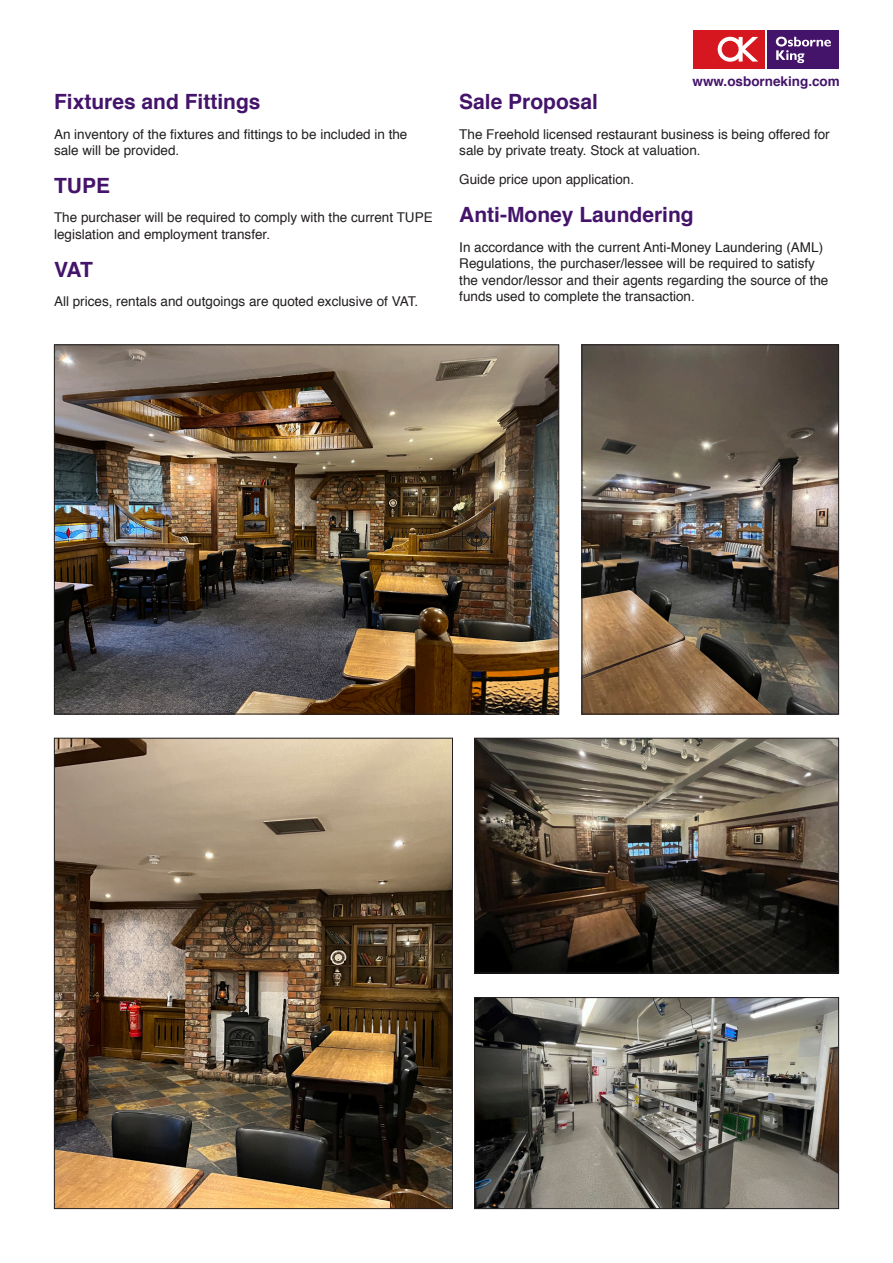
<style>
.page{position:relative;width:893px;height:1263px;background:#fff}
.page>*{position:absolute;margin:0;border:0;box-sizing:border-box;transform-origin:0 0}
.H3_-_No_Span{font:700 21px "Helvetica";color:#44146b}
.Body_Text_-_No_Span{font:13.5px/16.5px "Helvetica";color:#231f20}
.t1{font:700 13.5px "Helvetica";color:#44146b}
</style>
<div class="page">
<div style="left:690px;top:27px;width:152px;height:44px;background:linear-gradient(to right,#fff,#fff)"></div>
<div style="left:767px;top:30px;width:72px;height:38px;background:#44146b"></div>
<svg style="left:776px;top:37px;width:55px;height:26px"></svg>
<div style="left:693px;top:30px;width:72px;height:38px;background:#d7171f"></div>
<svg style="left:718px;top:37px;width:40px;height:25px"></svg>
<img style="left:56px;top:740px;width:395px;height:467px">
<img style="left:56px;top:346px;width:501px;height:366px">
<img style="left:476px;top:999px;width:361px;height:208px">
<div style="left:474px;top:997px;width:365px;height:212px;border:1px solid #231f20"></div>
<img style="left:584px;top:346px;width:253px;height:366px">
<div style="left:582px;top:344px;width:257px;height:370px;border:1px solid #231f20"></div>
<img style="left:476px;top:740px;width:361px;height:231px">
<div style="left:474px;top:738px;width:365px;height:235px;border:1px solid #231f20"></div>
<p class="H3_-_No_Span" style="left:54px;top:85px;width:208px">Fixtures and Fittings</p>
<p class="Body_Text_-_No_Span" style="left:54px;top:126px;width:355px">An inventory of the fixtures and fittings to be included in the sale will be provided.</p>
<p class="H3_-_No_Span" style="left:54px;top:169px;width:58px">TUPE</p>
<p class="Body_Text_-_No_Span" style="left:54px;top:210px;width:380px">The purchaser will be required to comply with the current TUPE legislation and employment transfer.</p>
<p class="H3_-_No_Span" style="left:54px;top:252px;width:40px">VAT</p>
<p class="Body_Text_-_No_Span" style="left:54px;top:293px;width:366px">All prices, rentals and outgoings are quoted exclusive of VAT.</p>
<p class="t1" style="left:693px;top:70px;width:149px">www.osborneking.com</p>
<p class="H3_-_No_Span" style="left:459px;top:85px;width:140px">Sale Proposal</p>
<p class="Body_Text_-_No_Span" style="left:459px;top:126px;width:372px">The Freehold licensed restaurant business is being offered for sale by private treaty. Stock at valuation.</p>
<p class="Body_Text_-_No_Span" style="left:459px;top:172px;width:176px">Guide price upon application.</p>
<p class="H3_-_No_Span" style="left:459px;top:198px;width:236px">Anti-Money Laundering</p>
<p class="Body_Text_-_No_Span" style="left:459px;top:239px;width:371px">In accordance with the current Anti-Money Laundering (AML)<br>Regulations, the purchaser/lessee will be required to satisfy the vendor/lessor and their agents regarding the source of the funds used to complete the transaction.</p>
</div>
